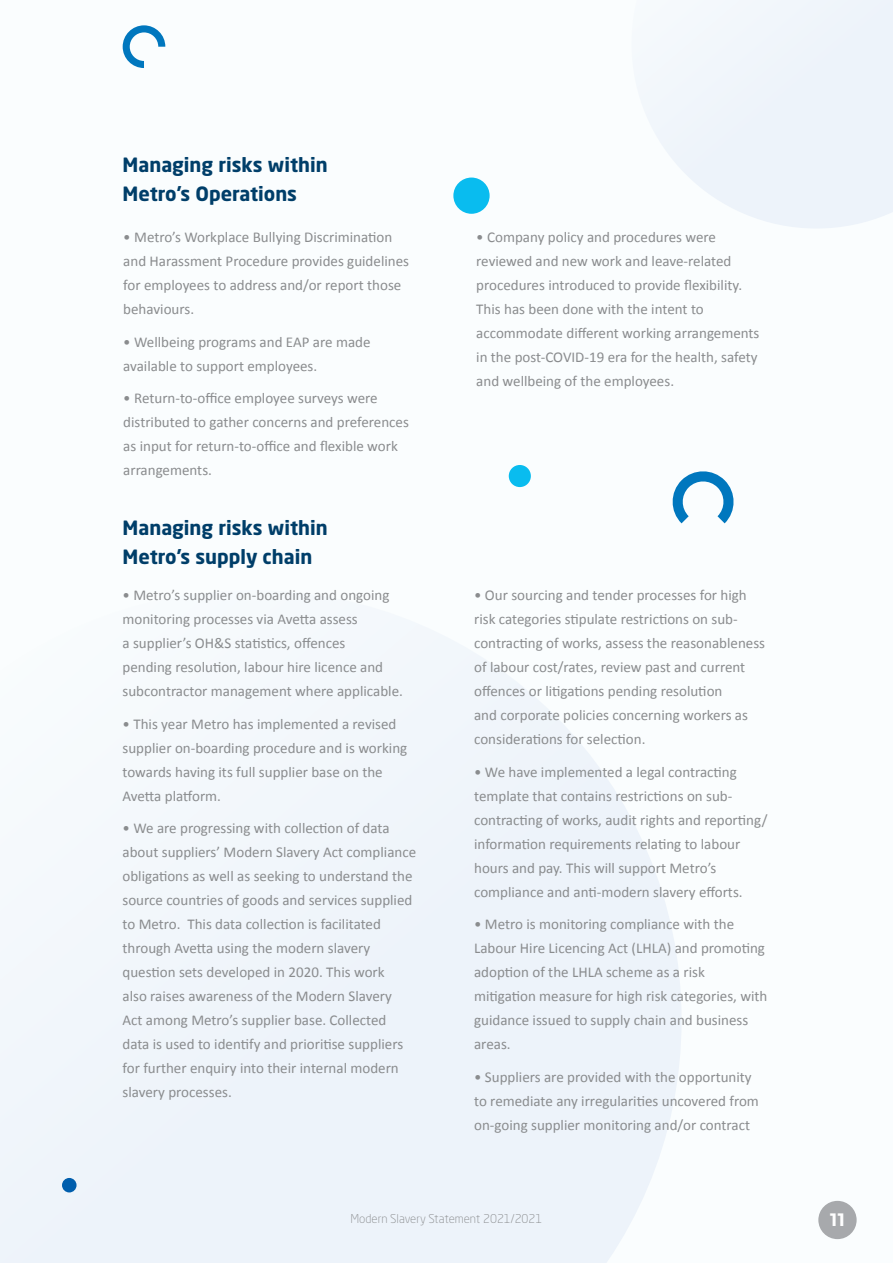
<style>
.page{position:relative;width:893px;height:1263px;background:#fafdfe}
.page>*{position:absolute;margin:0;border:0;box-sizing:border-box;transform-origin:0 0}
.t1{font:700 19.5px/28.5px "Neo Sans Std";color:#003e69}
.t2{font:700 18px "Montserrat";color:#fff}
.t3{font:15px/24px "Calibri";color:#8a8c8e}
.t4{font:300 12px "Neo Sans Std";color:#8a8c8e}
</style>
<div class="page">
<div style="left:0;top:708px;width:681px;height:555px;background:#eef4fa"></div>
<svg style="left:664px;top:0;width:229px;height:228px;fill:#edf3fa"></svg>
<div style="left:818px;top:1201px;width:39px;height:38px;background:#a7a9ac;border-radius:50%"></div>
<div style="left:453px;top:178px;width:37px;height:36px;background:#09bcef;border-radius:50%"></div>
<svg style="left:123px;top:25px;width:42px;height:43px"></svg>
<div style="left:62px;top:1178px;width:15px;height:14px;background:#005ead;border-radius:50%"></div>
<svg style="left:672px;top:471px;width:62px;height:52px"></svg>
<div style="left:509px;top:465px;width:22px;height:22px;background:#09bcef;border-radius:50%"></div>
<h1 class="t1" style="left:123px;top:150px;width:207px">Managing risks within<br>Metro’s Operations</h1>
<p class="t3" style="left:123px;top:225px;width:287px">• Metro’s Workplace Bullying Discrimination and Harassment Procedure provides guidelines for employees to address and/or report those behaviours.</p>
<p class="t3" style="left:123px;top:329px;width:249px">• Wellbeing programs and EAP are made available to support employees.</p>
<p class="t3" style="left:123px;top:386px;width:287px">• Return-to-office employee surveys were distributed to gather concerns and preferences as input for return-to-office and flexible work arrangements.</p>
<h1 class="t1" style="left:123px;top:513px;width:207px">Managing risks within<br>Metro’s supply chain</h1>
<p class="t3" style="left:123px;top:583px;width:282px">• Metro’s supplier on-boarding and ongoing monitoring processes via Avetta assess<br>a supplier’s OH&amp;S statistics, offences<br>pending resolution, labour hire licence and subcontractor management where applicable.</p>
<p class="t3" style="left:123px;top:711px;width:286px">• This year Metro has implemented a revised supplier on-boarding procedure and is working towards having its full supplier base on the Avetta platform.</p>
<p class="t3" style="left:123px;top:816px;width:295px">• We are progressing with collection of data about suppliers’ Modern Slavery Act compliance obligations as well as seeking to understand the source countries of goods and services supplied to Metro. This data collection is facilitated through Avetta using the modern slavery question sets developed in 2020. This work<br>also raises awareness of the Modern Slavery<br>Act among Metro’s supplier base. Collected data is used to identify and prioritise suppliers for further enquiry into their internal modern slavery processes.</p>
<p class="t3" style="left:476px;top:225px;width:285px">• Company policy and procedures were reviewed and new work and leave-related procedures introduced to provide flexibility.<br>This has been done with the intent to accommodate different working arrangements in the post-COVID-19 era for the health, safety and wellbeing of the employees.</p>
<p class="t3" style="left:474px;top:583px;width:292px">• Our sourcing and tender processes for high risk categories stipulate restrictions on sub&shy;contracting of works, assess the reasonableness of labour cost/rates, review past and current offences or litigations pending resolution<br>and corporate policies concerning workers as considerations for selection.</p>
<p class="t3" style="left:474px;top:759px;width:295px">• We have implemented a legal contracting template that contains restrictions on sub&shy;contracting of works, audit rights and reporting/ information requirements relating to labour hours and pay. This will support Metro’s compliance and anti-modern slavery efforts.</p>
<p class="t3" style="left:474px;top:912px;width:295px">• Metro is monitoring compliance with the Labour Hire Licencing Act (LHLA) and promoting adoption of the LHLA scheme as a risk mitigation measure for high risk categories, with guidance issued to supply chain and business areas.</p>
<p class="t3" style="left:474px;top:1064px;width:286px">• Suppliers are provided with the opportunity to remediate any irregularities uncovered from on-going supplier monitoring and/or contract</p>
<p class="t4" style="left:350px;top:1211px;width:194px">Modern Slavery Statement 2021/2021</p>
<p class="t2" style="left:830px;top:1207px;width:16px">11</p>
</div>
